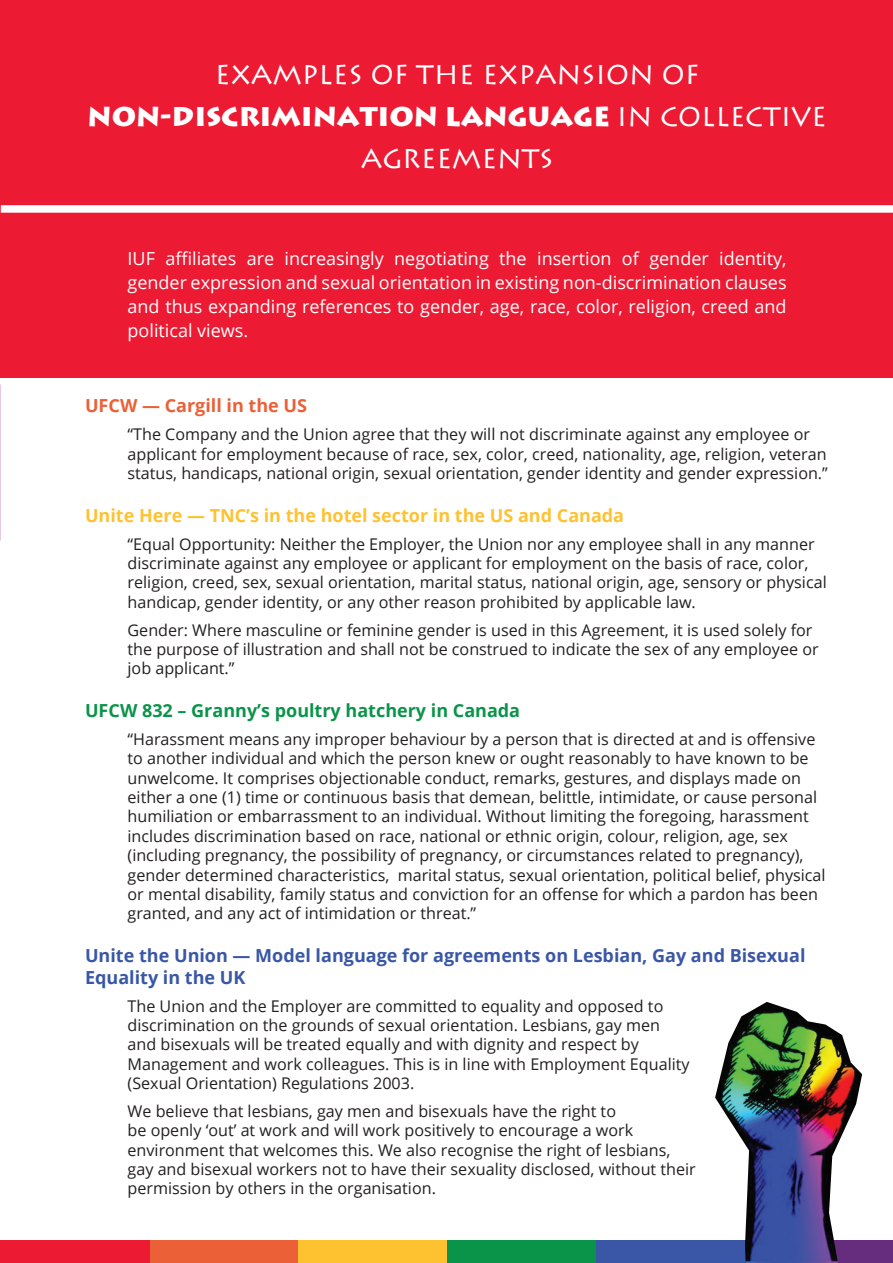
<style>
.page{position:relative;width:893px;height:1263px;background:#fff}
.page>*{position:absolute;margin:0;border:0;box-sizing:border-box;transform-origin:0 0}
.t1{font:27px/42px "Lithograph";color:#fff;text-align:center}
.t2{font:18px/24px "Open Sans";color:#fff;text-align:justify}
.t3{font:700 18px/21.6px "Open Sans";color:#3957a6}
.t4{font:700 18px "Open Sans";color:#fec231}
.t5{font:700 18px "Open Sans";color:#0a9449}
.t6{font:700 18px "Open Sans";color:#eb6037}
.t7{font:16.2px/19.4px "Open Sans";color:#231f20}
.s1{font-weight:700}
</style>
<div class="page">
<div style="left:0;top:0;width:893px;height:377px;background:#ed1a33"></div>
<div style="left:149px;top:1240px;width:149px;height:23px;background:#eb6037"></div>
<div style="left:298px;top:1240px;width:149px;height:23px;background:#fec231"></div>
<div style="left:447px;top:1240px;width:149px;height:23px;background:#0a9449"></div>
<div style="left:596px;top:1240px;width:149px;height:23px;background:#3957a6"></div>
<div style="left:745px;top:1240px;width:148px;height:23px;background:#662d7e"></div>
<div style="left:0;top:1240px;width:149px;height:23px;background:#ed1a33"></div>
<img style="left:715px;top:1002px;width:147px;height:261px">
<div style="left:1px;top:205px;width:892px;height:8px;background:#fff"></div>
<h1 class="t1" style="left:88px;top:53px;width:740px">EXAMPLES OF THE EXPANSION OF<br><span class="s1">NON-DISCRIMINATION LANGUAGE</span> IN COLLECTIVE<br>AGREEMENTS</h1>
<p class="t2" style="left:128px;top:246px;width:661px">IUF affiliates are increasingly negotiating the insertion of gender identity, gender expression and sexual orientation in existing non-discrimination clauses and thus expanding references to gender, age, race, color, religion, creed and political views.</p>
<p class="t6" style="left:85px;top:393px;width:224px">UFCW — Cargill in the US</p>
<p class="t7" style="left:128px;top:424px;width:702px">“The Company and the Union agree that they will not discriminate against any employee or applicant for employment because of race, sex, color, creed, nationality, age, religion, veteran status, handicaps, national origin, sexual orientation, gender identity and gender expression.”</p>
<p class="t4" style="left:85px;top:503px;width:541px">Unite Here — TNC’s in the hotel sector in the US and Canada</p>
<p class="t7" style="left:128px;top:534px;width:701px">“Equal Opportunity: Neither the Employer, the Union nor any employee shall in any manner discriminate against any employee or applicant for employment on the basis of race, color, religion, creed, sex, sexual orientation, marital status, national origin, age, sensory or physical handicap, gender identity, or any other reason prohibited by applicable law.</p>
<p class="t7" style="left:128px;top:620px;width:693px">Gender: Where masculine or feminine gender is used in this Agreement, it is used solely for the purpose of illustration and shall not be construed to indicate the sex of any employee or job applicant.”</p>
<p class="t5" style="left:85px;top:698px;width:437px">UFCW 832 – Granny’s poultry hatchery in Canada</p>
<p class="t7" style="left:128px;top:729px;width:699px">“Harassment means any improper behaviour by a person that is directed at and is offensive to another individual and which the person knew or ought reasonably to have known to be unwelcome. It comprises objectionable conduct, remarks, gestures, and displays made on either a one (1) time or continuous basis that demean, belittle, intimidate, or cause personal humiliation or embarrassment to an individual. Without limiting the foregoing, harassment includes discrimination based on race, national or ethnic origin, colour, religion, age, sex (including pregnancy, the possibility of pregnancy, or circumstances related to pregnancy), gender determined characteristics, marital status, sexual orientation, political belief, physical or mental disability, family status and conviction for an offense for which a pardon has been granted, and any act of intimidation or threat.”</p>
<p class="t3" style="left:85px;top:944px;width:722px">Unite the Union — Model language for agreements on Lesbian, Gay and Bisexual<br>Equality in the UK</p>
<p class="t7" style="left:128px;top:995px;width:564px">The Union and the Employer are committed to equality and opposed to discrimination on the grounds of sexual orientation. Lesbians, gay men and bisexuals will be treated equally and with dignity and respect by Management and work colleagues. This is in line with Employment Equality (Sexual Orientation) Regulations 2003.</p>
<p class="t7" style="left:128px;top:1101px;width:570px">We believe that lesbians, gay men and bisexuals have the right to<br>be openly ‘out’ at work and will work positively to encourage a work environment that welcomes this. We also recognise the right of lesbians, gay and bisexual workers not to have their sexuality disclosed, without their permission by others in the organisation.</p>
</div>
